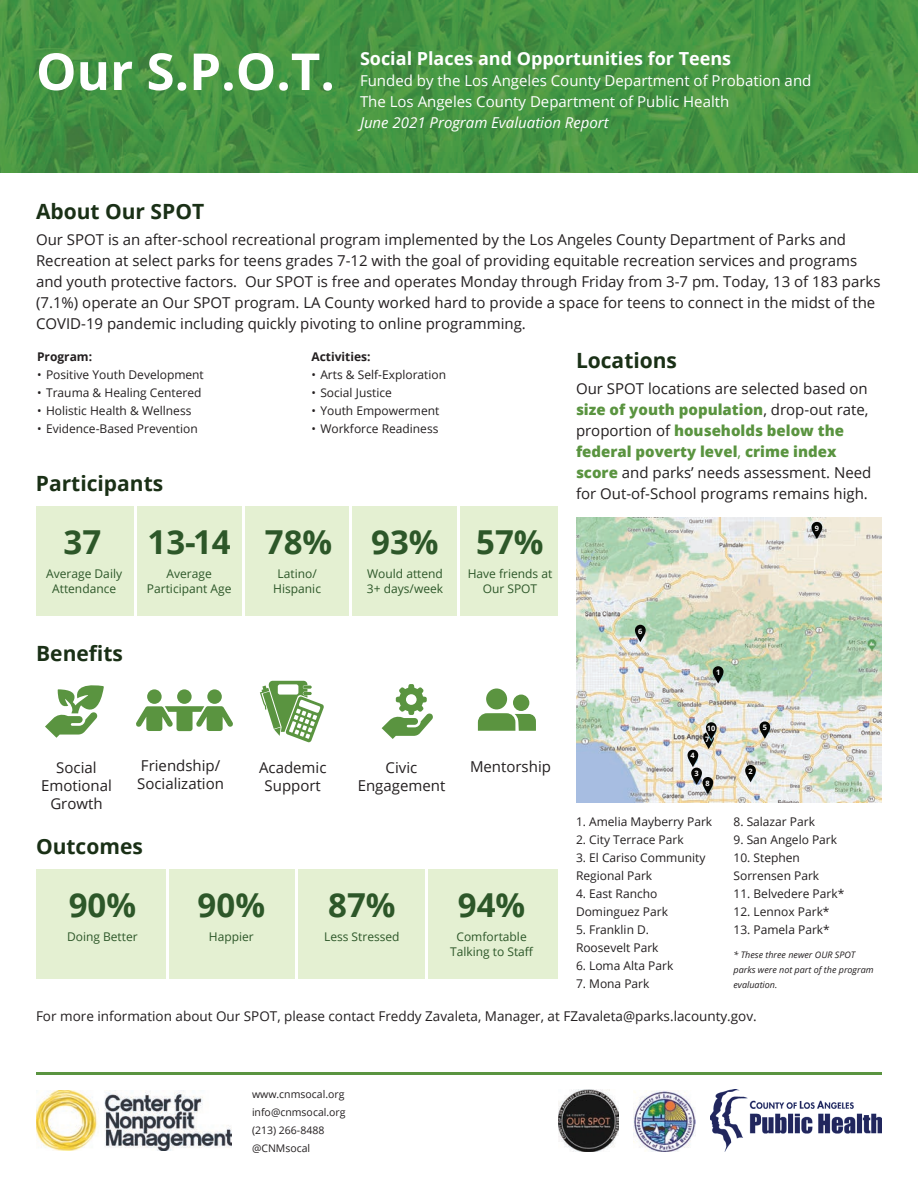
<style>
.page{position:relative;width:918px;height:1188px;background:#fff}
.page>*{position:absolute;margin:0;border:0;box-sizing:border-box;transform-origin:0 0}
.t1{font:700 51px "Open Sans";color:#fff}
.t2{font:700 33px "Open Sans";color:#2d5729}
.t3{font:700 21px "Open Sans";color:#1a3016}
.t4{font:700 18px "Open Sans";color:#fff}
.t5{font:15px/21px "Open Sans";color:#231f20}
.t6{font:15px/21px "Open Sans";color:#fff}
.t7{font:italic 15px "Open Sans";color:#fff}
.t8{font:13.5px "Open Sans";color:#231f20}
.t9{font:12px/18px "Open Sans";color:#231f20}
.t10{font:12px/15px "Open Sans";color:#2d5729;text-align:center}
.t11{font:700 12px "Open Sans";color:#231f20}
.t12{font:10.5px/18px "Open Sans";color:#231f20}
.t13{font:italic 9px/15px "Open Sans";color:#231f20}
.t14{font:700 7.35px "Open Sans";color:#fff}
.s1{font-weight:800;color:#5a9440}
.s2{color:#5a9440}
</style>
<div class="page">
<img style="left:0;top:0;width:918px;height:173px">
<div style="left:36px;top:506px;width:522px;height:109px;background:#e4f0d2"></div>
<hr style="left:134px;top:506px;width:3px;height:109px;background:#fff">
<hr style="left:242px;top:506px;width:3px;height:109px;background:#fff">
<hr style="left:350px;top:506px;width:2px;height:109px;background:#fff">
<hr style="left:458px;top:506px;width:2px;height:109px;background:#fff">
<div style="left:36px;top:870px;width:522px;height:109px;background:#e4f0d2"></div>
<hr style="left:166px;top:870px;width:3px;height:109px;background:#fff">
<hr style="left:296px;top:870px;width:2px;height:109px;background:#fff">
<hr style="left:425px;top:870px;width:3px;height:109px;background:#fff">
<img style="left:576px;top:518px;width:306px;height:284px">
<svg style="left:745px;top:765px;width:11px;height:17px"></svg>
<svg style="left:702px;top:777px;width:11px;height:17px"></svg>
<svg style="left:691px;top:768px;width:11px;height:17px"></svg>
<svg style="left:688px;top:750px;width:10px;height:17px"></svg>
<svg style="left:703px;top:732px;width:11px;height:17px"></svg>
<svg style="left:706px;top:722px;width:11px;height:18px"></svg>
<svg style="left:713px;top:666px;width:11px;height:17px"></svg>
<svg style="left:812px;top:522px;width:10px;height:17px"></svg>
<svg style="left:635px;top:625px;width:11px;height:17px"></svg>
<svg style="left:759px;top:721px;width:11px;height:18px"></svg>
<div style="left:177px;top:689px;width:15px;height:15px;background:#5a9440;border-radius:50%"></div>
<div style="left:147px;top:689px;width:15px;height:15px;background:#5a9440;border-radius:50%"></div>
<div style="left:207px;top:689px;width:15px;height:15px;background:#5a9440;border-radius:50%"></div>
<svg style="left:136px;top:706px;width:97px;height:25px"></svg>
<svg style="left:45px;top:685px;width:59px;height:53px"></svg>
<svg style="left:382px;top:684px;width:51px;height:55px"></svg>
<svg style="left:260px;top:681px;width:64px;height:62px"></svg>
<hr style="left:36px;top:1072px;width:846px;height:3px;background:#5a9440">
<img style="left:36px;top:1090px;width:195px;height:60px">
<img style="left:634px;top:1090px;width:61px;height:62px">
<img style="left:710px;top:1090px;width:172px;height:61px">
<img style="left:558px;top:1090px;width:61px;height:61px">
<div style="left:486px;top:688px;width:21px;height:21px;background:#5b9440;border-radius:50%"></div>
<svg style="left:478px;top:713px;width:58px;height:18px"></svg>
<div style="left:513px;top:695px;width:16px;height:16px;background:#5b9440;border-radius:50%"></div>
<h1 class="t1" style="left:36px;top:36px;width:300px">Our S.P.O.T.</h1>
<p class="t4" style="left:360px;top:46px;width:373px">Social Places and Opportunities for Teens</p>
<p class="t6" style="left:360px;top:69px;width:453px">Funded by the Los Angeles County Department of Probation and<br>The Los Angeles County Department of Public Health</p>
<p class="t7" style="left:360px;top:112px;width:250px">June 2021 Program Evaluation Report</p>
<h3 class="t3" style="left:36px;top:196px;width:170px">About Our SPOT</h3>
<p class="t5" style="left:36px;top:229px;width:846px">Our SPOT is an after-school recreational program implemented by the Los Angeles County Department of Parks and Recreation at select parks for teens grades 7-12 with the goal of providing equitable recreation services and programs and youth protective factors. Our SPOT is free and operates Monday through Friday from 3-7 pm. Today, 13 of 183 parks (7.1%) operate an Our SPOT program. LA County worked hard to provide a space for teens to connect in the midst of the COVID-19 pandemic including quickly pivoting to online programming.</p>
<p class="t11" style="left:37px;top:348px;width:57px">Program:</p>
<p class="t9" style="left:37px;top:365px;width:168px">• Positive Youth Development</p>
<p class="t9" style="left:37px;top:383px;width:166px">• Trauma &amp; Healing Centered</p>
<p class="t9" style="left:37px;top:401px;width:156px">• Holistic Health &amp; Wellness</p>
<p class="t9" style="left:37px;top:419px;width:162px">• Evidence-Based Prevention</p>
<p class="t11" style="left:311px;top:348px;width:61px">Activities:</p>
<p class="t9" style="left:311px;top:365px;width:136px">• Arts &amp; Self-Exploration</p>
<p class="t9" style="left:311px;top:383px;width:82px">• Social Justice</p>
<p class="t9" style="left:311px;top:401px;width:129px">• Youth Empowerment</p>
<p class="t9" style="left:311px;top:419px;width:129px">• Workforce Readiness</p>
<h3 class="t3" style="left:576px;top:345px;width:103px">Locations</h3>
<p class="t5" style="left:576px;top:378px;width:297px">Our SPOT locations are selected based on <span class="s1">size of youth population</span>, drop-out rate, proportion of <span class="s1">households below the federal poverty level</span><span class="s2">,</span> <span class="s1">crime index score</span> and parks’ needs assessment. Need for Out-of-School programs remains high.</p>
<h3 class="t3" style="left:36px;top:468px;width:129px">Participants</h3>
<h2 class="t2" style="left:64px;top:518px;width:39px">37</h2>
<h2 class="t2" style="left:147px;top:518px;width:398px">13-14 78% 93% 57%</h2>
<p class="t10" style="left:46px;top:566px;width:77px">Average Daily<br>Attendance</p>
<h3 class="t3" style="left:36px;top:639px;width:88px">Benefits</h3>
<p class="t10" style="left:147px;top:566px;width:86px">Average<br>Participant Age</p>
<p class="t10" style="left:273px;top:566px;width:49px">Latino/<br>Hispanic</p>
<p class="t10" style="left:367px;top:566px;width:78px;text-align:left">Would attend<br>3+ days/week</p>
<p class="t10" style="left:468px;top:566px;width:86px">Have friends at<br>Our SPOT</p>
<p class="t5" style="left:137px;top:756px;width:88px;line-height:18px">Friendship/<br>Socialization</p>
<p class="t5" style="left:41px;top:758px;width:72px;line-height:18px;text-align:center">Social<br>Emotional<br>Growth</p>
<p class="t5" style="left:358px;top:758px;width:89px;line-height:18px;text-align:center">Civic<br>Engagement</p>
<p class="t5" style="left:259px;top:758px;width:69px;line-height:18px;text-align:center">Academic<br>Support</p>
<p class="t5" style="left:470px;top:756px;width:82px">Mentorship</p>
<h3 class="t3" style="left:36px;top:832px;width:108px">Outcomes</h3>
<h2 class="t2" style="left:69px;top:882px;width:69px">90%</h2>
<h2 class="t2" style="left:198px;top:882px;width:69px">90%</h2>
<h2 class="t2" style="left:328px;top:882px;width:69px">87%</h2>
<h2 class="t2" style="left:458px;top:882px;width:69px">94%</h2>
<p class="t10" style="left:67px;top:929px;width:72px">Doing Better</p>
<p class="t10" style="left:209px;top:929px;width:46px">Happier</p>
<p class="t10" style="left:324px;top:929px;width:77px">Less Stressed</p>
<p class="t10" style="left:450px;top:929px;width:85px">Comfortable<br>Talking to Staff</p>
<p class="t14" style="left:815px;top:523px;width:6px">9</p>
<p class="t14" style="left:638px;top:626px;width:6px">6</p>
<p class="t14" style="left:716px;top:667px;width:6px">1</p>
<p class="t14" style="left:707px;top:723px;width:10px">10</p>
<p class="t14" style="left:690px;top:750px;width:6px">4</p>
<p class="t14" style="left:705px;top:734px;width:6px">7</p>
<p class="t14" style="left:695px;top:768px;width:6px">3</p>
<p class="t14" style="left:705px;top:778px;width:6px">8</p>
<p class="t9" style="left:576px;top:813px;width:138px">1. Amelia Mayberry Park</p>
<p class="t9" style="left:576px;top:831px;width:109px">2. City Terrace Park</p>
<p class="t9" style="left:576px;top:849px;width:131px">3. El Cariso Community<br>Regional Park</p>
<p class="t9" style="left:576px;top:885px;width:94px">4. East Rancho<br>Dominguez Park</p>
<p class="t9" style="left:576px;top:921px;width:84px">5. Franklin D.<br>Roosevelt Park</p>
<p class="t9" style="left:576px;top:957px;width:99px">6. Loma Alta Park</p>
<p class="t9" style="left:576px;top:975px;width:75px">7. Mona Park</p>
<p class="t14" style="left:763px;top:722px;width:6px">5</p>
<p class="t14" style="left:748px;top:766px;width:6px">2</p>
<p class="t9" style="left:734px;top:813px;width:83px">8. Salazar Park</p>
<p class="t9" style="left:734px;top:831px;width:105px">9. San Angelo Park</p>
<p class="t9" style="left:734px;top:849px;width:87px">10. Stephen<br>Sorrensen Park</p>
<p class="t9" style="left:734px;top:885px;width:112px">11. Belvedere Park*</p>
<p class="t9" style="left:734px;top:903px;width:98px">12. Lennox Park*</p>
<p class="t9" style="left:734px;top:921px;width:98px">13. Pamela Park*</p>
<p class="t13" style="left:734px;top:947px;width:142px">* These three newer OUR SPOT parks were not part of the program evaluation.</p>
<p class="t8" style="left:36px;top:1007px;width:722px">For more information about Our SPOT, please contact Freddy Zavaleta, Manager, at FZavaleta@parks.lacounty.gov.</p>
<p class="t12" style="left:252px;top:1085px;width:95px">www.cnmsocal.org info@cnmsocal.org (213) 266-8488 @CNMsocal</p>
</div>
